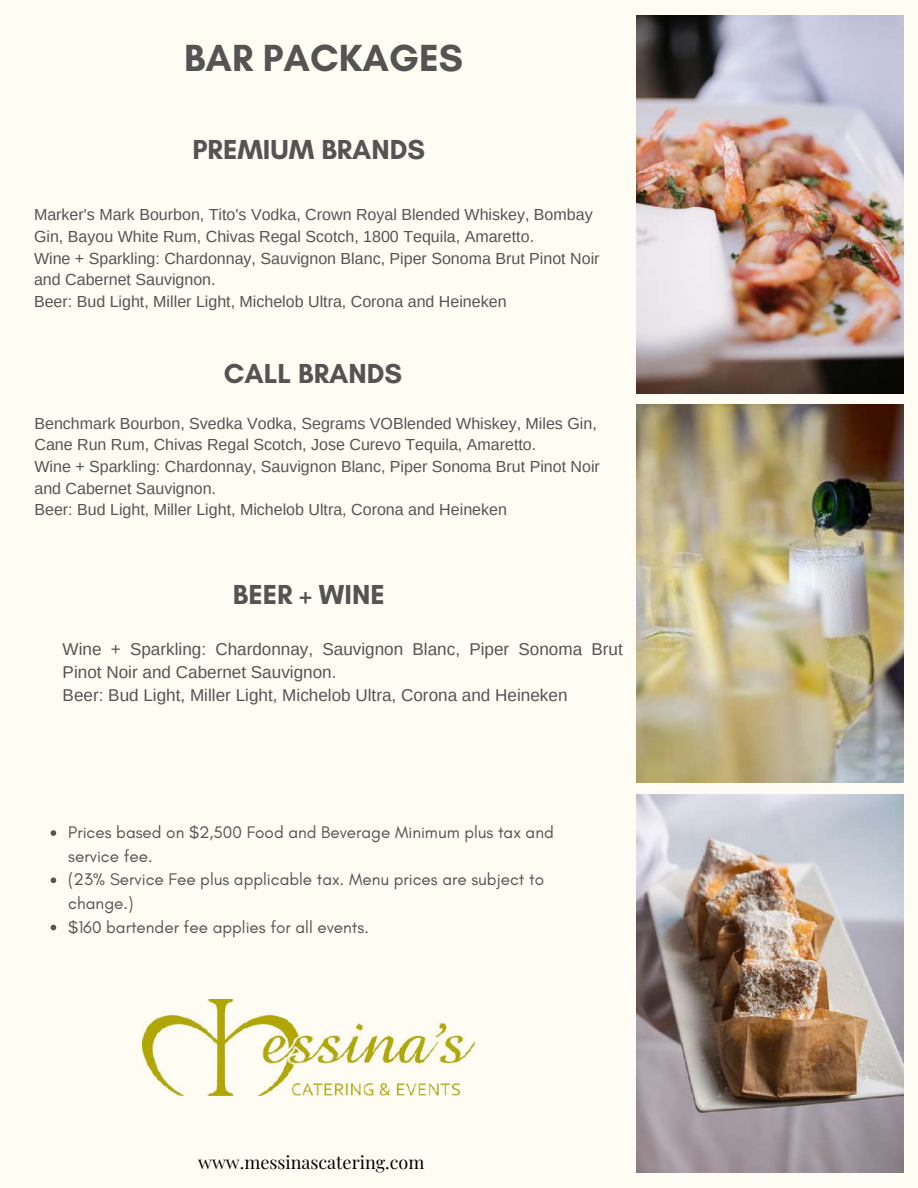
<style>
.page{position:relative;width:918px;height:1188px;background:#fffcf3}
.page>*{position:absolute;margin:0;border:0;box-sizing:border-box;transform-origin:0 0}
.t1{font:700 38.55px "Glacial Indifference";color:#545454}
.t2{font:700 28.05px "Glacial Indifference";color:#545454}
.t3{font:18px "Playfair Display";color:#000}
.t4{font:17.1px/23.7px "Glacial Indifference";color:#545454}
.t5{font:17.1px/23.1px "Arimo";color:#545454}
.t6{font:16.05px/21.8px "Arimo";color:#545454}
</style>
<div class="page">
<img style="left:636px;top:16px;width:268px;height:378px">
<img style="left:636px;top:405px;width:268px;height:378px">
<img style="left:636px;top:794px;width:268px;height:378px">
<img style="left:143px;top:999px;width:332px;height:97px">
<svg style="left:51px;top:830px;width:5px;height:6px"></svg>
<svg style="left:51px;top:877px;width:5px;height:6px"></svg>
<svg style="left:51px;top:925px;width:5px;height:5px"></svg>
<h1 class="t1" style="left:184px;top:35px;width:280px">BAR PACKAGES</h1>
<h2 class="t2" style="left:193px;top:132px;width:234px">PREMIUM BRANDS</h2>
<p class="t6" style="left:34px;top:204px;width:567px">Marker's Mark Bourbon, Tito's Vodka, Crown Royal Blended Whiskey, Bombay Gin, Bayou White Rum, Chivas Regal Scotch, 1800 Tequila, Amaretto.<br>Wine + Sparkling: Chardonnay, Sauvignon Blanc, Piper Sonoma Brut Pinot Noir and Cabernet Sauvignon.<br>Beer: Bud Light, Miller Light, Michelob Ultra, Corona and Heineken</p>
<h2 class="t2" style="left:224px;top:356px;width:180px">CALL BRANDS</h2>
<p class="t6" style="left:34px;top:412px;width:567px">Benchmark Bourbon, Svedka Vodka, Segrams VOBlended Whiskey, Miles Gin, Cane Run Rum, Chivas Regal Scotch, Jose Curevo Tequila, Amaretto.<br>Wine + Sparkling: Chardonnay, Sauvignon Blanc, Piper Sonoma Brut Pinot Noir and Cabernet Sauvignon.<br>Beer: Bud Light, Miller Light, Michelob Ultra, Corona and Heineken</p>
<h2 class="t2" style="left:233px;top:577px;width:153px">BEER + WINE</h2>
<p class="t5" style="left:63px;top:637px;width:562px">Wine + Sparkling: Chardonnay, Sauvignon Blanc, Piper Sonoma Brut<br>Pinot Noir and Cabernet Sauvignon.<br>Beer: Bud Light, Miller Light, Michelob Ultra, Corona and Heineken</p>
<p class="t4" style="left:68px;top:820px;width:487px">Prices based on $2,500 Food and Beverage Minimum plus tax and service fee.<br>(23% Service Fee plus applicable tax. Menu prices are subject to change.)<br>$160 bartender fee applies for all events.</p>
<p class="t3" style="left:198px;top:1149px;width:228px">www.messinascatering.com</p>
</div>
